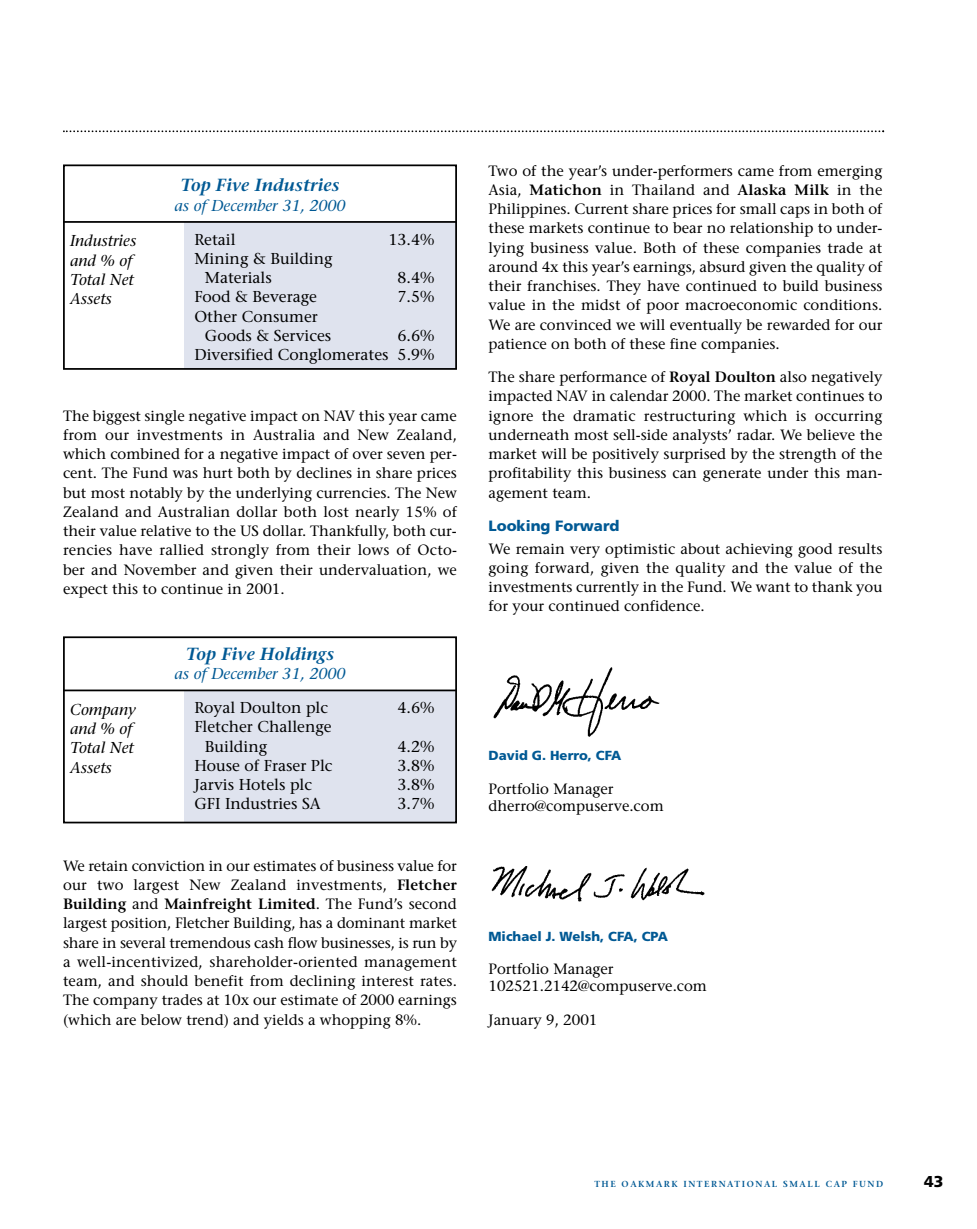
<style>
.page{position:relative;width:977px;height:1229px;background:#fff}
.page>*{position:absolute;margin:0;border:0;box-sizing:border-box;transform-origin:0 0}
.t1{font:italic 600 17.5px "Stone Serif";color:#005994}
.t2{font:15.75px/19.2px "Stone Serif";color:#000}
.t3{font:italic 15.75px/19.2px "Stone Serif";color:#000}
.t4{font:italic 15.75px "Stone Serif";color:#005994}
.t5{font:900 15.75px "Frutiger";color:#000}
.t6{font:14.88px/19.2px "Stone Serif";color:#000;text-align:justify}
.t7{font:900 14.88px "Frutiger";color:#005994}
.t8{font:900 13.12px "Frutiger";color:#005994}
.t9{font:600 8.75px "Stone Serif";letter-spacing:.18em;color:#005994}
.s1{font-weight:600}
</style>
<div class="page">
<img style="left:491px;top:866px;width:214px;height:36px">
<img style="left:493px;top:667px;width:167px;height:70px">
<svg style="left:63px;top:164px;width:394px;height:660px"></svg>
<hr style="left:63px;top:221px;width:394px;height:2px;background:#000">
<svg style="left:63px;top:130px;width:821px;height:2px"></svg>
<p class="t3" style="left:70px;top:233px;width:68px">Industries and % of<br>Total Net<br>Assets</p>
<p class="t1" style="left:180px;top:178px;width:160px">Top Five Industries</p>
<p class="t4" style="left:174px;top:199px;width:173px">as of December 31, 2000</p>
<p class="t2" style="left:194px;top:231px;width:43px">Retail</p>
<p class="t2" style="left:388px;top:231px;width:47px">13.4%</p>
<p class="t2" style="left:205px;top:250px;width:129px;text-indent:-11px">Mining &amp; Building<br>Materials</p>
<p class="t2" style="left:397px;top:270px;width:38px">8.4%</p>
<p class="t2" style="left:194px;top:289px;width:124px">Food &amp; Beverage</p>
<p class="t2" style="left:397px;top:289px;width:38px">7.5%</p>
<p class="t2" style="left:205px;top:308px;width:128px;text-indent:-11px">Other Consumer<br>Goods &amp; Services</p>
<p class="t2" style="left:194px;top:327px;width:242px;text-align:right">6.6%<br>Diversified Conglomerates 5.9%</p>
<p class="t6" style="left:63px;top:407px;width:395px">The biggest single negative impact on NAV this year came from our investments in Australia and New Zealand, which combined for a negative impact of over seven per&shy;cent. The Fund was hurt both by declines in share prices but most notably by the underlying currencies. The New Zealand and Australian dollar both lost nearly 15% of their value relative to the US dollar. Thankfully, both cur&shy;rencies have rallied strongly from their lows of Octo&shy;ber and November and given their undervaluation, we expect this to continue in 2001.</p>
<p class="t3" style="left:70px;top:701px;width:67px">Company and % of<br>Total Net<br>Assets</p>
<p class="t1" style="left:186px;top:647px;width:150px">Top Five Holdings</p>
<p class="t4" style="left:174px;top:667px;width:173px">as of December 31, 2000</p>
<p class="t2" style="left:194px;top:699px;width:135px">Royal Doulton plc</p>
<p class="t2" style="left:397px;top:699px;width:38px">4.6%</p>
<p class="t2" style="left:205px;top:719px;width:128px;text-indent:-11px">Fletcher Challenge<br>Building</p>
<p class="t2" style="left:397px;top:738px;width:38px">4.2%</p>
<p class="t2" style="left:194px;top:757px;width:140px">House of Fraser Plc</p>
<p class="t2" style="left:397px;top:757px;width:38px">3.8%</p>
<p class="t2" style="left:194px;top:776px;width:119px">Jarvis Hotels plc</p>
<p class="t2" style="left:397px;top:776px;width:38px">3.8%</p>
<p class="t2" style="left:194px;top:796px;width:128px">GFI Industries SA</p>
<p class="t2" style="left:397px;top:796px;width:38px">3.7%</p>
<p class="t6" style="left:63px;top:857px;width:395px">We retain conviction in our estimates of business value for our two largest New Zealand investments, <span class="s1">Fletcher Building</span> and <span class="s1">Mainfreight Limited</span>. The Fund’s second largest position, Fletcher Building, has a dominant market share in several tremendous cash flow businesses, is run by a well-incentivized, shareholder-oriented management team, and should benefit from declining interest rates.<br>The company trades at 10x our estimate of 2000 earnings (which are below trend) and yields a whopping 8%.</p>
<p class="t6" style="left:488px;top:162px;width:395px">Two of the year’s under-performers came from emerging Asia, <span class="s1">Matichon</span> in Thailand and <span class="s1">Alaska Milk</span> in the Philippines. Current share prices for small caps in both of these markets continue to bear no relationship to under&shy;lying business value. Both of these companies trade at around 4x this year’s earnings, absurd given the quality of their franchises. They have continued to build business value in the midst of poor macroeconomic conditions.<br>We are convinced we will eventually be rewarded for our patience on both of these fine companies.</p>
<p class="t6" style="left:488px;top:369px;width:395px">The share performance of <span class="s1">Royal Doulton</span> also negatively impacted NAV in calendar 2000. The market continues to ignore the dramatic restructuring which is occurring underneath most sell-side analysts’ radar. We believe the market will be positively surprised by the strength of the profitability this business can generate under this man&shy;agement team.</p>
<p class="t7" style="left:488px;top:520px;width:132px">Looking Forward</p>
<p class="t6" style="left:488px;top:540px;width:395px">We remain very optimistic about achieving good results going forward, given the quality and the value of the investments currently in the Fund. We want to thank you for your continued confidence.</p>
<p class="t8" style="left:488px;top:750px;width:134px">David G. Herro, CFA</p>
<p class="t6" style="left:488px;top:781px;width:177px;line-height:17.5px">Portfolio Manager dherro@compuserve.com</p>
<p class="t8" style="left:488px;top:930px;width:181px">Michael J. Welsh, CFA, CPA</p>
<p class="t6" style="left:488px;top:961px;width:220px;line-height:17.5px">Portfolio Manager<br>102521.2142@compuserve.com</p>
<p class="t6" style="left:488px;top:1011px;width:110px">January 9, 2001</p>
<p class="t9" style="left:594px;top:1180px;width:290px">THE OAKMARK INTERNATIONAL SMALL CAP FUND</p>
<p class="t5" style="left:924px;top:1175px;width:21px">43</p>
</div>
